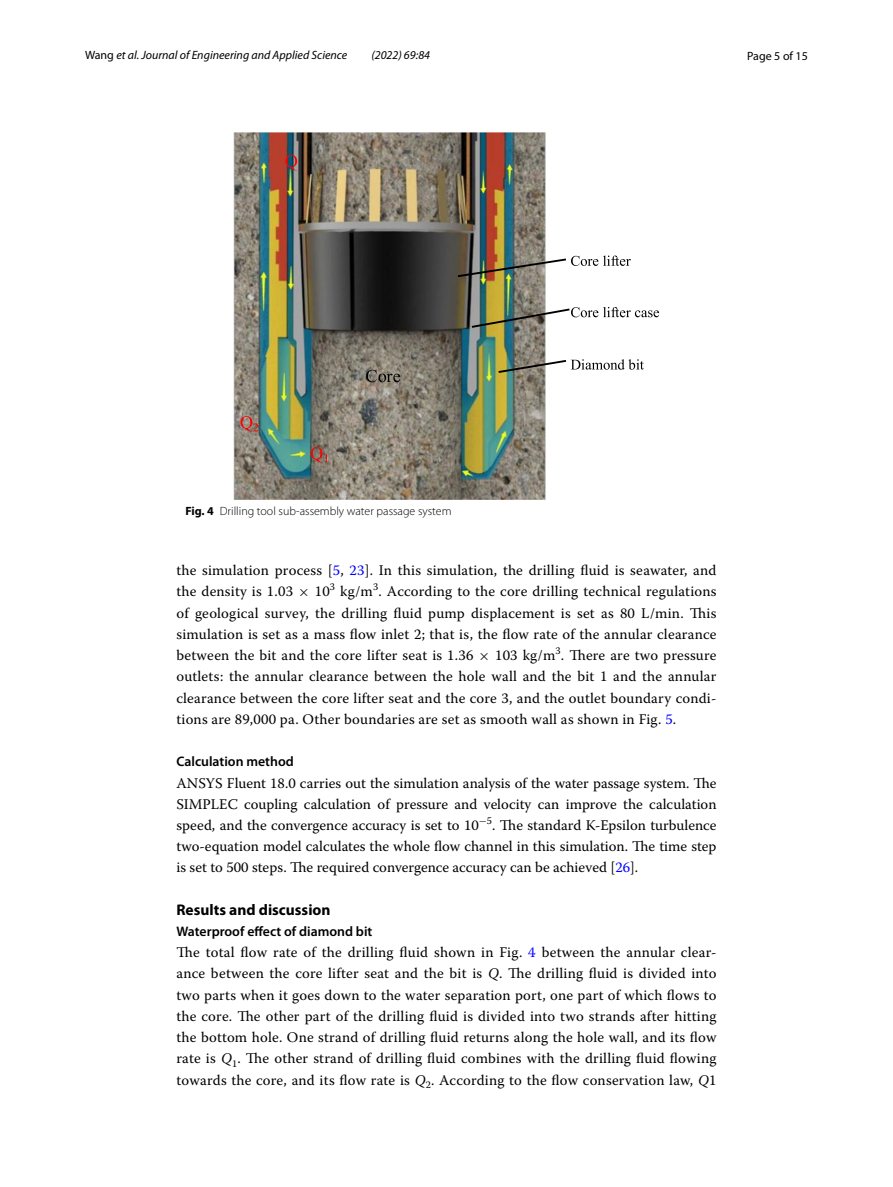
<style>
.page{position:relative;width:893px;height:1187px;background:#fff}
.page>*{position:absolute;margin:0;border:0;box-sizing:border-box;transform-origin:0 0}
.t1{font:700 15.45px "Myriad Pro";color:#000}
.t2{font:14.7px/21.3px "Warnock Pro";letter-spacing:.015em;color:#000;text-align:justify}
.t3{font:600 13.8px "Myriad Pro";color:#000}
.t4{font:italic 12px "Myriad Pro";color:#000}
.t5{font:300 12px "Myriad Pro";color:#000}
.t6{font:12px "Myriad Pro";color:#000}
.s1{font-style:normal}
.s2{font-weight:700}
.s3{color:#00f}
.s4{font-family:"MTSY"}
.s5{font-style:italic}
</style>
<div class="page">
<img style="left:234px;top:133px;width:311px;height:366px">
<svg style="left:472px;top:307px;width:187px;height:21px"></svg>
<svg style="left:366px;top:370px;width:34px;height:12px"></svg>
<svg style="left:498px;top:359px;width:146px;height:14px"></svg>
<svg style="left:458px;top:255px;width:173px;height:22px"></svg>
<svg style="left:285px;top:155px;width:12px;height:16px"></svg>
<svg style="left:311px;top:447px;width:17px;height:16px"></svg>
<svg style="left:241px;top:416px;width:17px;height:16px"></svg>
<p class="t4" style="left:85px;top:48px;width:264px"><span class="s1">Wang</span> et al. Journal of Engineering and Applied Science</p>
<p class="t4" style="left:371px;top:48px;width:60px">(2022) 69:84</p>
<p class="t6" style="left:747px;top:48px;width:62px">Page 5 of 15</p>
<p class="t5" style="left:185px;top:504px;width:268px"><span class="s2">Fig. 4</span> Drilling tool sub-assembly water passage system</p>
<p class="t2" style="left:176px;top:559px;width:542px">the simulation process [<span class="s3">5</span>, <span class="s3">23</span>]. In this simulation, the drilling fluid is seawater, and the density is 1.03 <span class="s4">×</span> 10<sup>3</sup> kg/m<sup>3</sup>. According to the core drilling technical regulations of geological survey, the drilling fluid pump displacement is set as 80 L/min. This simulation is set as a mass flow inlet 2; that is, the flow rate of the annular clearance between the bit and the core lifter seat is 1.36 <span class="s4">×</span> 103 kg/m<sup>3</sup>. There are two pressure outlets: the annular clearance between the hole wall and the bit 1 and the annular clearance between the core lifter seat and the core 3, and the outlet boundary condi&shy;tions are 89,000 pa. Other boundaries are set as smooth wall as shown in Fig. <span class="s3">5</span>.</p>
<p class="t3" style="left:176px;top:752px;width:119px">Calculation method</p>
<p class="t2" style="left:176px;top:771px;width:542px">ANSYS Fluent 18.0 carries out the simulation analysis of the water passage system. The SIMPLEC coupling calculation of pressure and velocity can improve the calculation speed, and the convergence accuracy is set to 10<sup>−</sup><sup>5</sup>. The standard K-Epsilon turbulence two-equation model calculates the whole flow channel in this simulation. The time step is set to 500 steps. The required convergence accuracy can be achieved [<span class="s3">26</span>].</p>
<p class="t1" style="left:176px;top:899px;width:156px">Results and discussion</p>
<p class="t3" style="left:176px;top:922px;width:197px">Waterproof effect of diamond bit</p>
<p class="t2" style="left:176px;top:941px;width:542px">The total flow rate of the drilling fluid shown in Fig. <span class="s3">4</span> between the annular clear&shy;ance between the core lifter seat and the bit is <span class="s5">Q</span>. The drilling fluid is divided into two parts when it goes down to the water separation port, one part of which flows to the core. The other part of the drilling fluid is divided into two strands after hitting the bottom hole. One strand of drilling fluid returns along the hole wall, and its flow rate is <span class="s5">Q</span><sub>1</sub>. The other strand of drilling fluid combines with the drilling fluid flowing towards the core, and its flow rate is <span class="s5">Q</span><sub>2</sub>. According to the flow conservation law, <span class="s5">Q</span>1</p>
</div>
